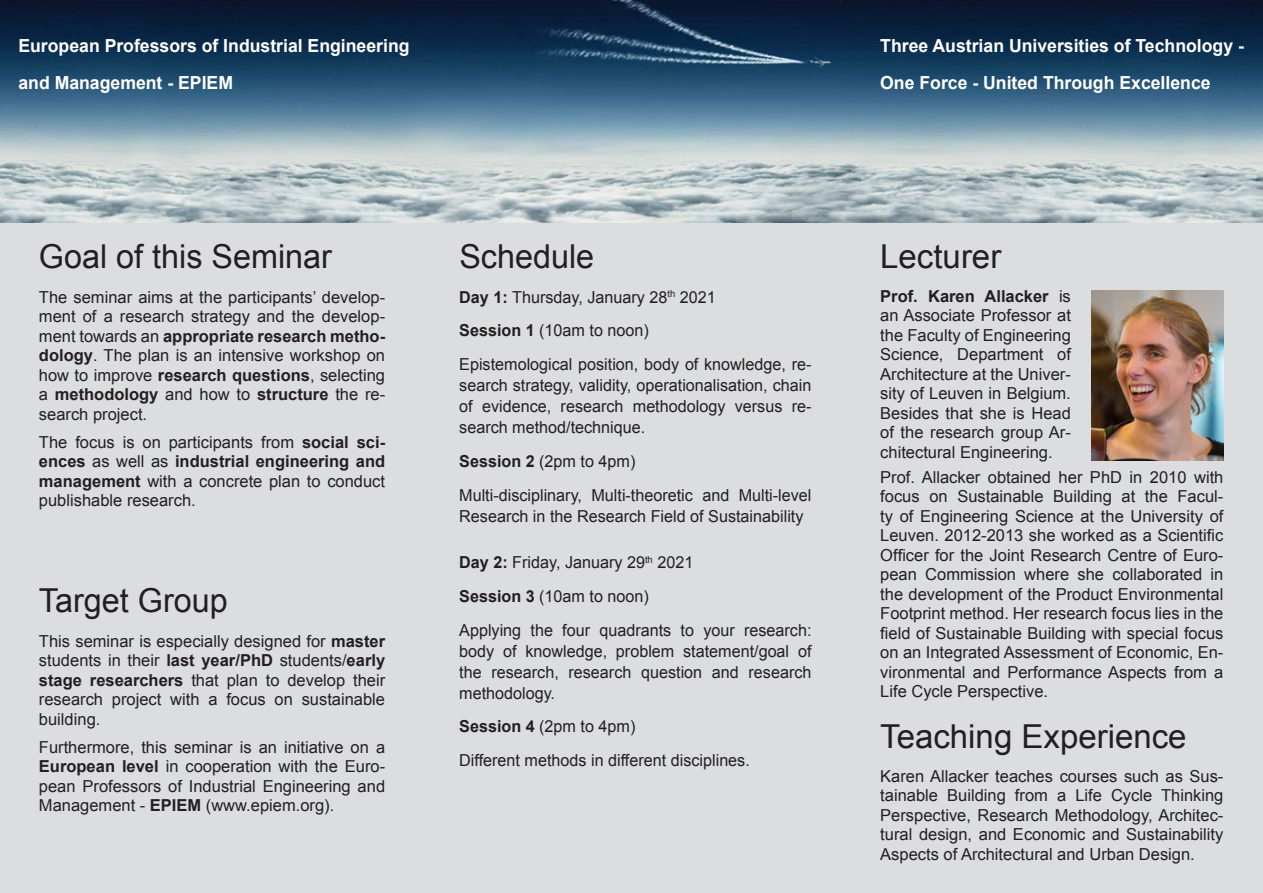
<style>
.page{position:relative;width:1263px;height:893px;background:#dcdddf}
.page>*{position:absolute;margin:0;border:0;box-sizing:border-box;transform-origin:0 0}
.Überschrift_1{font:33px "Arial";color:#231f20}
.Überschrift_1-2{font:700 18px/37.5px "Arial";color:#fff}
.Normaler_Text{font:16.5px/19.5px "Arial";color:#231f20;text-align:justify}
.s1{font-weight:700}
</style>
<div class="page">
<img style="left:0;top:0;width:1263px;height:222px">
<img style="left:1091px;top:290px;width:132px;height:171px">
<p class="Überschrift_1-2" style="left:18px;top:27px;width:393px">European Professors of Industrial Engineering and Management - EPIEM</p>
<p class="Überschrift_1" style="left:39px;top:235px;width:294px">Goal of this Seminar</p>
<p class="Überschrift_1" style="left:459px;top:235px;width:136px">Schedule</p>
<p class="Normaler_Text" style="left:39px;top:287px;width:348px">The seminar aims at the participants’ develop&shy;ment of a research strategy and the develop&shy;ment towards an <span class="s1">appropriate research metho&shy;dology</span>. The plan is an intensive workshop on how to improve <span class="s1">research questions</span>, selecting a <span class="s1">methodology</span> and how to <span class="s1">structure</span> the re&shy;search project.</p>
<p class="Normaler_Text" style="left:39px;top:432px;width:348px">The focus is on participants from <span class="s1">social sci&shy;ences</span> as well as <span class="s1">industrial engineering and management</span> with a concrete plan to conduct publishable research.</p>
<p class="Überschrift_1" style="left:39px;top:579px;width:190px">Target Group</p>
<p class="Normaler_Text" style="left:39px;top:631px;width:348px">This seminar is especially designed for <span class="s1">master </span>students in their <span class="s1">last year/PhD</span> students/<span class="s1">early stage researchers</span> that plan to develop their research project with a focus on sustainable building.</p>
<p class="Normaler_Text" style="left:39px;top:737px;width:348px">Furthermore, this seminar is an initiative on a <span class="s1">European level</span> in cooperation with the Euro&shy;pean Professors of Industrial Engineering and Management - <span class="s1">EPIEM</span> (www.epiem.org).</p>
<p class="Normaler_Text" style="left:459px;top:287px;width:258px"><span class="s1">Day 1:</span> Thursday, January 28<sup>th</sup> 2021</p>
<p class="Normaler_Text" style="left:459px;top:321px;width:191px"><span class="s1">Session 1</span> (10am to noon)</p>
<p class="Normaler_Text" style="left:459px;top:354px;width:354px;line-height:21px">Epistemological position, body of knowledge, re&shy;search strategy, validity, operationalisation, chain of evidence, research methodology versus re&shy;search method/technique.</p>
<p class="Normaler_Text" style="left:459px;top:451px;width:178px"><span class="s1">Session 2</span> (2pm to 4pm)</p>
<p class="Normaler_Text" style="left:459px;top:484px;width:354px;line-height:21px">Multi-disciplinary, Multi-theoretic and Multi-level<br>Research in the Research Field of Sustainability</p>
<p class="Normaler_Text" style="left:459px;top:553px;width:236px"><span class="s1">Day 2:</span> Friday, January 29<sup>th</sup> 2021</p>
<p class="Normaler_Text" style="left:459px;top:586px;width:191px"><span class="s1">Session 3</span> (10am to noon)</p>
<p class="Normaler_Text" style="left:459px;top:619px;width:354px;line-height:21px">Applying the four quadrants to your research: body of knowledge, problem statement/goal of the research, research question and research methodology.</p>
<p class="Normaler_Text" style="left:459px;top:717px;width:178px"><span class="s1">Session 4</span> (2pm to 4pm)</p>
<p class="Normaler_Text" style="left:459px;top:751px;width:292px">Different methods in different disciplines.</p>
<p class="Überschrift_1-2" style="left:880px;top:27px;width:365px">Three Austrian Universities of Technology -</p>
<p class="Überschrift_1-2" style="left:880px;top:65px;width:332px">One Force - United Through Excellence</p>
<p class="Überschrift_1" style="left:880px;top:235px;width:123px">Lecturer</p>
<p class="Normaler_Text" style="left:880px;top:286px;width:192px"><span class="s1">Prof. Karen Allacker</span> is an Associate Professor at the Faculty of Engineering Science, Department of Architecture at the Univer&shy;sity of Leuven in Belgium.<br>Besides that she is Head of the research group Ar&shy;chitectural Engineering.</p>
<p class="Normaler_Text" style="left:880px;top:467px;width:345px">Prof. Allacker obtained her PhD in 2010 with focus on Sustainable Building at the Facul&shy;ty of Engineering Science at the University of Leuven. 2012-2013 she worked as a Scientific Officer for the Joint Research Centre of Euro&shy;pean Commission where she collaborated in the development of the Product Environmental Footprint method. Her research focus lies in the field of Sustainable Building with special focus on an Integrated Assessment of Economic, En&shy;vironmental and Performance Aspects from a Life Cycle Perspective.</p>
<p class="Überschrift_1" style="left:880px;top:715px;width:308px">Teaching Experience</p>
<p class="Normaler_Text" style="left:880px;top:766px;width:345px">Karen Allacker teaches courses such as Sus&shy;tainable Building from a Life Cycle Thinking Perspective, Research Methodology, Architec&shy;tural design, and Economic and Sustainability Aspects of Architectural and Urban Design.</p>
</div>
